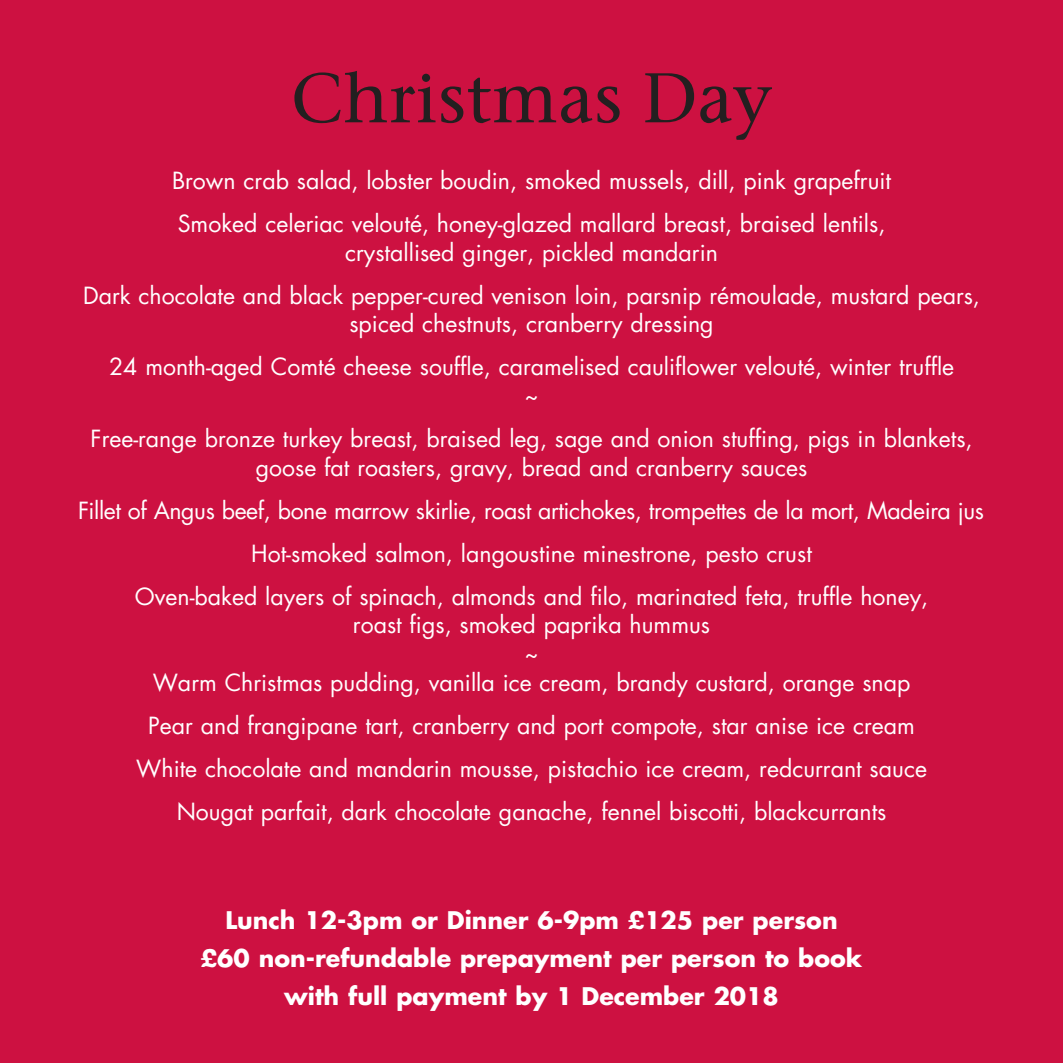
<style>
.page{position:relative;width:1063px;height:1063px;background:#cd1141}
.page>*{position:absolute;margin:0;border:0;box-sizing:border-box;transform-origin:0 0}
.t1{font:70px "Stone Serif";color:#231f20}
.t2{font:700 23.75px/38px "Futura";color:#fff;text-align:center}
.t3{font:23px/43px "Futura Std";color:#fff;text-align:center}
</style>
<div class="page">
<h1 class="t1" style="left:291px;top:55px;width:482px">Christmas Day</h1>
<p class="t3" style="left:172px;top:159px;width:721px;text-align:left">Brown crab salad, lobster boudin, smoked mussels, dill, pink grapefruit<br>Smoked celeriac velouté, honey-glazed mallard breast, braised lentils,</p>
<p class="t3" style="left:83px;top:231px;width:898px">crystallised ginger, pickled mandarin<br>Dark chocolate and black pepper-cured venison loin, parsnip rémoulade, mustard pears,</p>
<p class="t3" style="left:109px;top:303px;width:847px">spiced chestnuts, cranberry dressing<br>24 month-aged Comté cheese souffle, caramelised cauliflower velouté, winter truffle</p>
<p class="t3" style="left:91px;top:374px;width:884px">~<br>Free-range bronze turkey breast, braised leg, sage and onion stuffing, pigs in blankets,</p>
<p class="t3" style="left:78px;top:446px;width:908px">goose fat roasters, gravy, bread and cranberry sauces<br>Fillet of Angus beef, bone marrow skirlie, roast artichokes, trompettes de la mort, Madeira jus Hot-smoked salmon, langoustine minestrone, pesto crust<br>Oven-baked layers of spinach, almonds and filo, marinated feta, truffle honey,</p>
<p class="t3" style="left:153px;top:611px;width:759px;line-height:28.8px">roast figs, smoked paprika hummus<br>~<br>Warm Christmas pudding, vanilla ice cream, brandy custard, orange snap</p>
<p class="t3" style="left:136px;top:704px;width:792px">Pear and frangipane tart, cranberry and port compote, star anise ice cream<br>White chocolate and mandarin mousse, pistachio ice cream, redcurrant sauce<br>Nougat parfait, dark chocolate ganache, fennel biscotti, blackcurrants</p>
<p class="t2" style="left:201px;top:901px;width:663px">Lunch 12-3pm or Dinner 6-9pm £125 per person £60 non-refundable prepayment per person to book with full payment by 1 December 2018</p>
</div>
